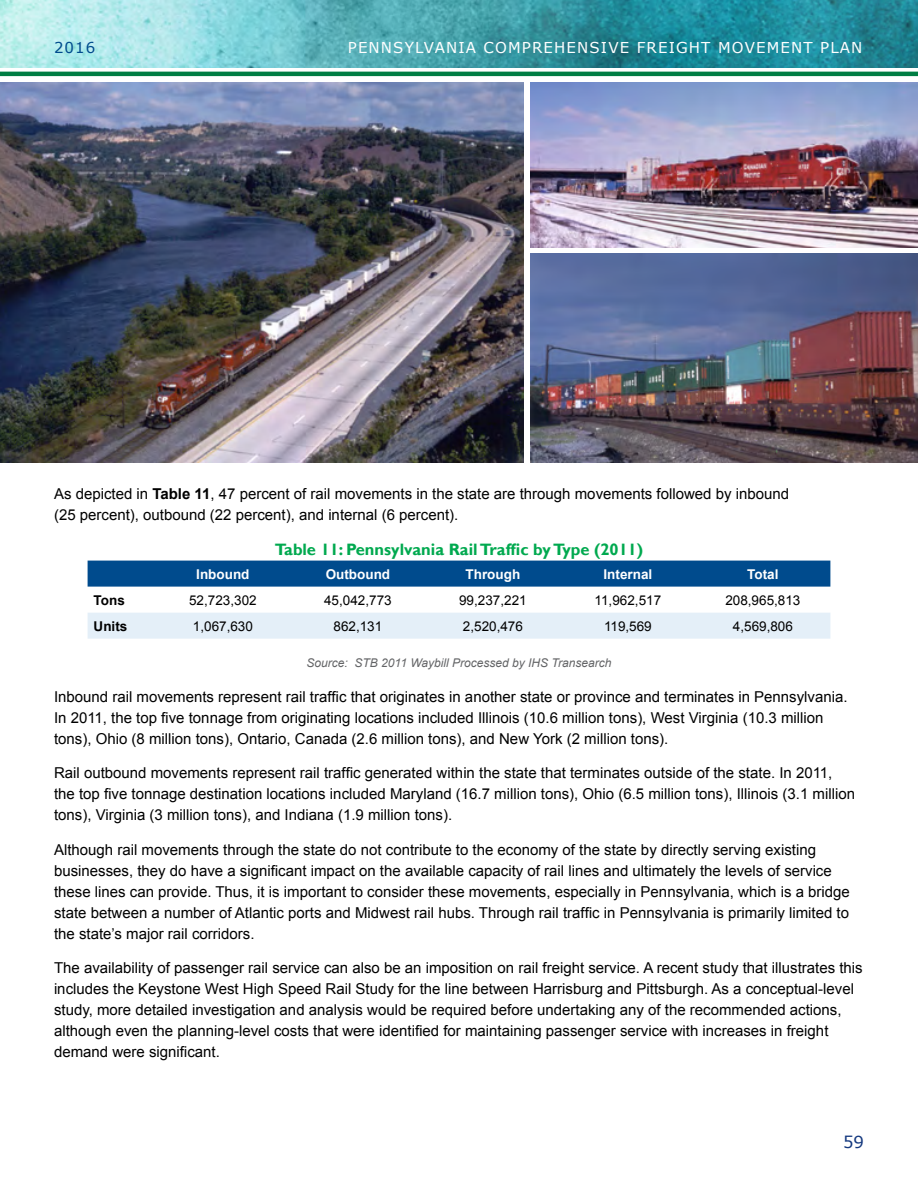
<style>
.page{position:relative;width:918px;height:1188px;background:#fff}
.page>*{position:absolute;margin:0;border:0;box-sizing:border-box;transform-origin:0 0}
.t1{font:700 16.5px "Gill Sans";color:#00a94f}
.t2{font:16.5px "Verdana";color:#15397f}
.t3{font:15px/21px "Arial";color:#000}
.t4{font:15px "Verdana";letter-spacing:.075em;color:#fff}
.t5{font:15px "Verdana";color:#004b8d}
.t6{font:13.5px "Arial";color:#000}
.t7{font:700 13.5px "Arial";color:#fff}
.t8{font:700 13.5px "Arial";color:#000}
.t9{font:italic 12px "Arial";color:#636466}
.s1{font-weight:700}
</style>
<div class="page">
<img style="left:0;top:0;width:918px;height:68px">
<hr style="left:0;top:72px;width:918px;height:4px;background:#007d43">
<div style="left:88px;top:561px;width:742px;height:26px;background:#004b8d"></div>
<div style="left:88px;top:613px;width:742px;height:26px;background:#e4eff8"></div>
<img style="left:0;top:82px;width:524px;height:380px">
<img style="left:530px;top:82px;width:388px;height:166px">
<img style="left:530px;top:254px;width:388px;height:208px">
<p class="t5" style="left:54px;top:38px;width:43px">2016</p>
<p class="t4" style="left:348px;top:38px;width:516px">PENNSYLVANIA COMPREHENSIVE FREIGHT MOVEMENT PLAN</p>
<p class="t3" style="left:54px;top:483px;width:737px">As depicted in <span class="s1">Table 11</span>, 47 percent of rail movements in the state are through movements followed by inbound (25 percent), outbound (22 percent), and internal (6 percent).</p>
<p class="t1" style="left:275px;top:539px;width:370px">Table 11: Pennsylvania Rail Traffic by Type (2011)</p>
<p class="t7" style="left:196px;top:565px;width:55px">Inbound</p>
<p class="t7" style="left:326px;top:565px;width:66px">Outbound</p>
<p class="t7" style="left:466px;top:565px;width:56px">Through</p>
<p class="t7" style="left:604px;top:565px;width:50px">Internal</p>
<p class="t7" style="left:747px;top:565px;width:33px">Total</p>
<p class="t8" style="left:94px;top:591px;width:33px">Tons</p>
<p class="t6" style="left:189px;top:591px;width:69px">52,723,302</p>
<p class="t6" style="left:324px;top:591px;width:69px">45,042,773</p>
<p class="t6" style="left:459px;top:591px;width:69px">99,237,221</p>
<p class="t6" style="left:595px;top:591px;width:68px">11,962,517</p>
<p class="t6" style="left:725px;top:591px;width:77px">208,965,813</p>
<p class="t8" style="left:94px;top:617px;width:35px">Units</p>
<p class="t6" style="left:193px;top:617px;width:62px">1,067,630</p>
<p class="t6" style="left:334px;top:617px;width:50px">862,131</p>
<p class="t6" style="left:463px;top:617px;width:62px">2,520,476</p>
<p class="t6" style="left:604px;top:617px;width:49px">119,569</p>
<p class="t6" style="left:733px;top:617px;width:62px">4,569,806</p>
<p class="t9" style="left:307px;top:655px;width:306px">Source: STB 2011 Waybill Processed by IHS Transearch</p>
<p class="t3" style="left:54px;top:686px;width:795px">Inbound rail movements represent rail traffic that originates in another state or province and terminates in Pennsylvania.<br>In 2011, the top five tonnage from originating locations included Illinois (10.6 million tons), West Virginia (10.3 million tons), Ohio (8 million tons), Ontario, Canada (2.6 million tons), and New York (2 million tons).</p>
<p class="t3" style="left:54px;top:763px;width:803px">Rail outbound movements represent rail traffic generated within the state that terminates outside of the state. In 2011, the top five tonnage destination locations included Maryland (16.7 million tons), Ohio (6.5 million tons), Illinois (3.1 million tons), Virginia (3 million tons), and Indiana (1.9 million tons).</p>
<p class="t3" style="left:54px;top:839px;width:797px">Although rail movements through the state do not contribute to the economy of the state by directly serving existing businesses, they do have a significant impact on the available capacity of rail lines and ultimately the levels of service these lines can provide. Thus, it is important to consider these movements, especially in Pennsylvania, which is a bridge state between a number of Atlantic ports and Midwest rail hubs. Through rail traffic in Pennsylvania is primarily limited to the state’s major rail corridors.</p>
<p class="t3" style="left:54px;top:958px;width:810px">The availability of passenger rail service can also be an imposition on rail freight service. A recent study that illustrates this includes the Keystone West High Speed Rail Study for the line between Harrisburg and Pittsburgh. As a conceptual-level study, more detailed investigation and analysis would be required before undertaking any of the recommended actions, although even the planning-level costs that were identified for maintaining passenger service with increases in freight demand were significant.</p>
<p class="t2" style="left:843px;top:1130px;width:22px">59</p>
</div>
